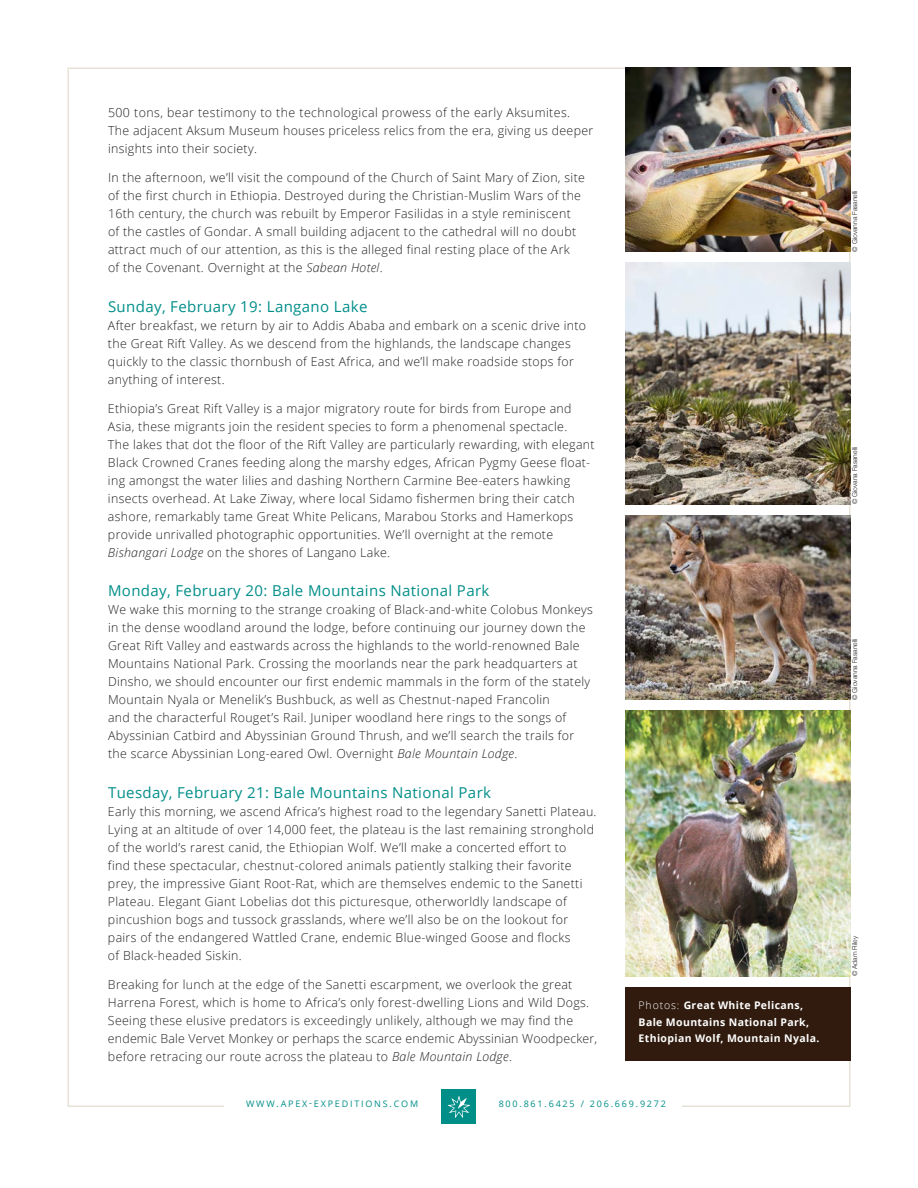
<style>
.page{position:relative;width:918px;height:1188px;background:#fff}
.page>*{position:absolute;margin:0;border:0;box-sizing:border-box;transform-origin:0 0}
.t1{font:15px "Open Sans";letter-spacing:.025em;color:#008e89}
.t2{font:300 12.3px/18px "Open Sans";letter-spacing:.025em;color:#231f20}
.t3{font:700 10.5px/16.5px "Open Sans";letter-spacing:.035em;color:#fff}
.t4{font:9px "Open Sans";letter-spacing:.2em;color:#008e89}
.t5{font:300 6.75px "Helvetica Neue";color:#231f20}
.s1{font-style:italic}
.s2{font-weight:300}
</style>
<div class="page">
<div style="left:442px;top:1090px;width:34px;height:34px;background:#008e89"></div>
<svg style="left:448px;top:1096px;width:22px;height:22px"></svg>
<img style="left:625px;top:68px;width:225px;height:184px">
<img style="left:625px;top:262px;width:225px;height:242px">
<img style="left:625px;top:711px;width:225px;height:265px">
<img style="left:625px;top:515px;width:225px;height:185px">
<div style="left:625px;top:988px;width:225px;height:73px;background:#301b0e"></div>
<p class="t2" style="left:108px;top:104px;width:487px">500 tons, bear testimony to the technological prowess of the early Aksumites.<br>The adjacent Aksum Museum houses priceless relics from the era, giving us deeper insights into their society.</p>
<p class="t2" style="left:108px;top:168px;width:478px">In the afternoon, we’ll visit the compound of the Church of Saint Mary of Zion, site of the first church in Ethiopia. Destroyed during the Christian-Muslim Wars of the 16th century, the church was rebuilt by Emperor Fasilidas in a style reminiscent of the castles of Gondar. A small building adjacent to the cathedral will no doubt attract much of our attention, as this is the alleged final resting place of the Ark<br>of the Covenant. Overnight at the <span class="s1">Sabean Hotel</span>.</p>
<p class="t1" style="left:108px;top:296px;width:261px">Sunday, February 19: Langano Lake</p>
<p class="t2" style="left:108px;top:316px;width:480px">After breakfast, we return by air to Addis Ababa and embark on a scenic drive into the Great Rift Valley. As we descend from the highlands, the landscape changes quickly to the classic thornbush of East Africa, and we’ll make roadside stops for anything of interest.</p>
<p class="t2" style="left:108px;top:399px;width:488px">Ethiopia’s Great Rift Valley is a major migratory route for birds from Europe and Asia, these migrants join the resident species to form a phenomenal spectacle.<br>The lakes that dot the floor of the Rift Valley are particularly rewarding, with elegant Black Crowned Cranes feeding along the marshy edges, African Pygmy Geese float&shy;ing amongst the water lilies and dashing Northern Carmine Bee-eaters hawking insects overhead. At Lake Ziway, where local Sidamo fishermen bring their catch ashore, remarkably tame Great White Pelicans, Marabou Storks and Hamerkops provide unrivalled photographic opportunities. We’ll overnight at the remote <span class="s1">Bishangari Lodge</span> on the shores of Langano Lake.</p>
<p class="t1" style="left:108px;top:581px;width:383px">Monday, February 20: Bale Mountains National Park</p>
<p class="t2" style="left:108px;top:600px;width:487px">We wake this morning to the strange croaking of Black-and-white Colobus Monkeys in the dense woodland around the lodge, before continuing our journey down the Great Rift Valley and eastwards across the highlands to the world-renowned Bale Mountains National Park. Crossing the moorlands near the park headquarters at Dinsho, we should encounter our first endemic mammals in the form of the stately Mountain Nyala or Menelik’s Bushbuck, as well as Chestnut-naped Francolin<br>and the characterful Rouget’s Rail. Juniper woodland here rings to the songs of Abyssinian Catbird and Abyssinian Ground Thrush, and we’ll search the trails for the scarce Abyssinian Long-eared Owl. Overnight <span class="s1">Bale Mountain Lodge</span>.</p>
<p class="t1" style="left:108px;top:782px;width:385px">Tuesday, February 21: Bale Mountains National Park</p>
<p class="t2" style="left:108px;top:802px;width:490px">Early this morning, we ascend Africa’s highest road to the legendary Sanetti Plateau.<br>Lying at an altitude of over 14,000 feet, the plateau is the last remaining stronghold of the world’s rarest canid, the Ethiopian Wolf. We’ll make a concerted effort to<br>find these spectacular, chestnut-colored animals patiently stalking their favorite prey, the impressive Giant Root-Rat, which are themselves endemic to the Sanetti Plateau. Elegant Giant Lobelias dot this picturesque, otherworldly landscape of pincushion bogs and tussock grasslands, where we’ll also be on the lookout for pairs of the endangered Wattled Crane, endemic Blue-winged Goose and flocks<br>of Black-headed Siskin.</p>
<p class="t2" style="left:108px;top:975px;width:491px">Breaking for lunch at the edge of the Sanetti escarpment, we overlook the great Harrena Forest, which is home to Africa’s only forest-dwelling Lions and Wild Dogs.<br>Seeing these elusive predators is exceedingly unlikely, although we may find the endemic Bale Vervet Monkey or perhaps the scarce endemic Abyssinian Woodpecker, before retracing our route across the plateau to <span class="s1">Bale Mountain Lodge</span>.</p>
<p class="t3" style="left:639px;top:997px;width:182px"><span class="s2">Photos:</span> Great White Pelicans,<br>Bale Mountains National Park,<br>Ethiopian Wolf, Mountain Nyala.</p>
<p class="t4" style="left:246px;top:1098px;width:174px">WWW.APEX-EXPEDITIONS.COM</p>
<p class="t4" style="left:499px;top:1098px;width:169px">800.861.6425 / 206.669.9272</p>
<p class="t5" style="left:849px;top:252px;width:63px;rotate:-90deg">© Giovanna Fasanelli</p>
<p class="t5" style="left:849px;top:504px;width:59px;rotate:-90deg">© Giovana Fasanelli</p>
<p class="t5" style="left:849px;top:700px;width:63px;rotate:-90deg">© Giovanna Fasanelli</p>
<p class="t5" style="left:849px;top:976px;width:42px;rotate:-90deg">© Adam Riley</p>
</div>
